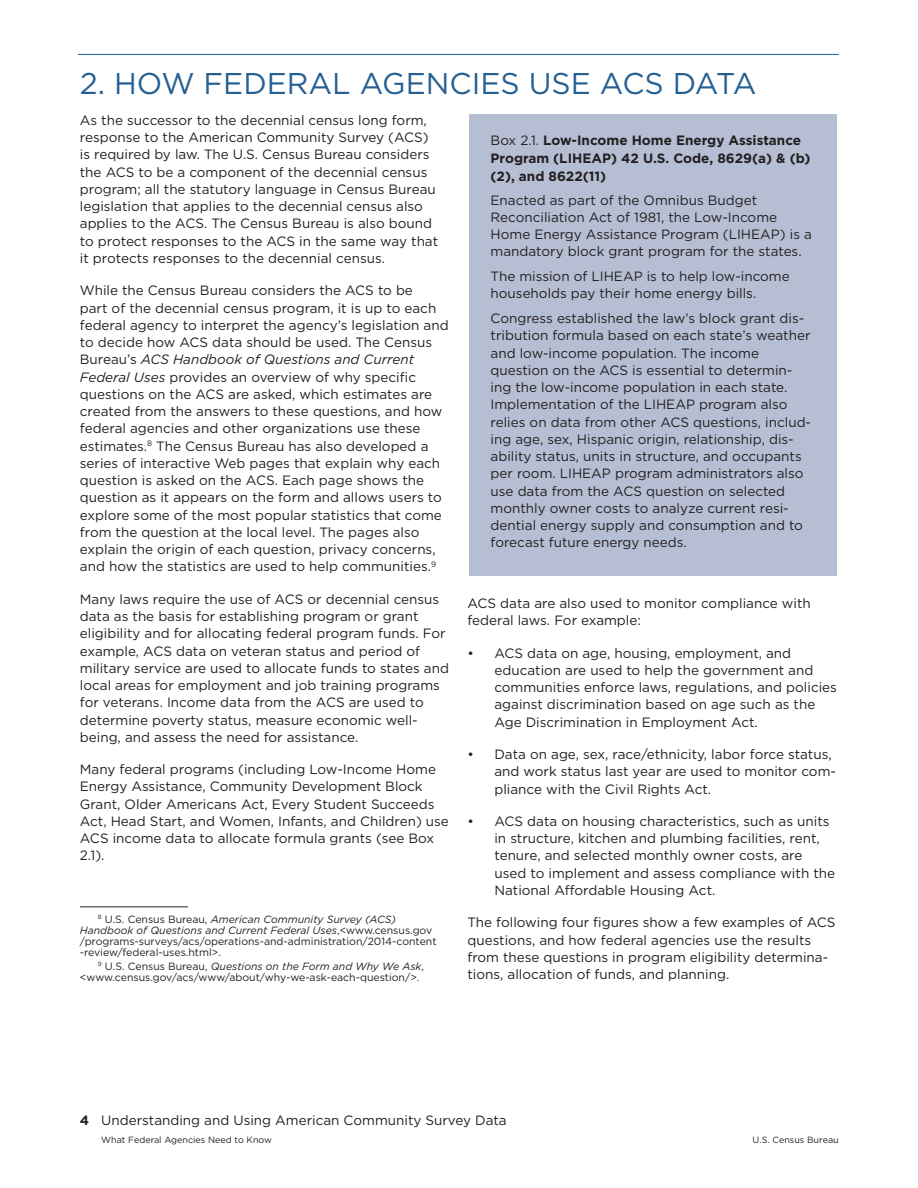
<style>
.page{position:relative;width:918px;height:1188px;background:#fff}
.page>*{position:absolute;margin:0;border:0;box-sizing:border-box;transform-origin:0 0}
.t1{font:30px "Gotham";color:#256093}
.t2{font:13.5px/17.2px "Gotham";color:#231f20}
.t3{font:700 13.5px/18px "Gotham";color:#231f20}
.t4{font:10.5px/11.2px "Gotham";color:#231f20}
.t5{font:9px "Gotham";color:#231f20}
.s1{font-style:italic}
.s2{font-weight:400}
.s3{font-weight:700}
.s4{font-weight:700;font-size:13.5px;color:#fff}
</style>
<div class="page">
<hr style="left:78px;top:54px;width:761px;height:1px;background:#256093">
<hr style="left:80px;top:906px;width:108px;height:1px;background:#231f20">
<div style="left:470px;top:114px;width:367px;height:461px;background:#b6bed3"></div>
<h1 class="t1" style="left:80px;top:72px;width:678px">2. HOW FEDERAL AGENCIES USE ACS DATA</h1>
<p class="t2" style="left:80px;top:113px;width:360px">As the successor to the decennial census long form, response to the American Community Survey (ACS) is required by law. The U.S. Census Bureau considers the ACS to be a component of the decennial census program; all the statutory language in Census Bureau legislation that applies to the decennial census also applies to the ACS. The Census Bureau is also bound to protect responses to the ACS in the same way that it protects responses to the decennial census.</p>
<p class="t2" style="left:80px;top:283px;width:370px">While the Census Bureau considers the ACS to be<br>part of the decennial census program, it is up to each federal agency to interpret the agency’s legislation and to decide how ACS data should be used. The Census Bureau’s <span class="s1">ACS Handbook of Questions and Current Federal Uses</span> provides an overview of why specific questions on the ACS are asked, which estimates are created from the answers to these questions, and how federal agencies and other organizations use these estimates.<sup>8</sup> The Census Bureau has also developed a series of interactive Web pages that explain why each question is asked on the ACS. Each page shows the question as it appears on the form and allows users to explore some of the most popular statistics that come from the question at the local level. The pages also explain the origin of each question, privacy concerns, and how the statistics are used to help communities.<sup>9</sup></p>
<p class="t2" style="left:80px;top:591px;width:371px">Many laws require the use of ACS or decennial census data as the basis for establishing program or grant eligibility and for allocating federal program funds. For example, ACS data on veteran status and period of military service are used to allocate funds to states and local areas for employment and job training programs for veterans. Income data from the ACS are used to determine poverty status, measure economic well&shy;being, and assess the need for assistance.</p>
<p class="t2" style="left:80px;top:762px;width:371px">Many federal programs (including Low-Income Home Energy Assistance, Community Development Block Grant, Older Americans Act, Every Student Succeeds Act, Head Start, and Women, Infants, and Children) use ACS income data to allocate formula grants (see Box 2.1).</p>
<p class="t3" style="left:491px;top:132px;width:321px"><span class="s2">Box 2.1.</span> Low-Income Home Energy Assistance<br>Program (LIHEAP) 42 U.S. Code, 8629(a) &amp; (b) (2), and 8622(11)</p>
<p class="t2" style="left:491px;top:192px;width:323px">Enacted as part of the Omnibus Budget Reconciliation Act of 1981, the Low-Income Home Energy Assistance Program (LIHEAP) is a mandatory block grant program for the states.</p>
<p class="t2" style="left:491px;top:269px;width:301px">The mission of LIHEAP is to help low-income households pay their home energy bills.</p>
<p class="t2" style="left:491px;top:311px;width:322px">Congress established the law’s block grant dis&shy;tribution formula based on each state’s weather and low-income population. The income question on the ACS is essential to determin&shy;ing the low-income population in each state.<br>Implementation of the LIHEAP program also relies on data from other ACS questions, includ&shy;ing age, sex, Hispanic origin, relationship, dis&shy;ability status, units in structure, and occupants per room. LIHEAP program administrators also use data from the ACS question on selected monthly owner costs to analyze current resi&shy;dential energy supply and consumption and to forecast future energy needs.</p>
<p class="t2" style="left:467px;top:596px;width:345px">ACS data are also used to monitor compliance with federal laws. For example:</p>
<p class="t2" style="left:494px;top:645px;width:344px;text-indent:-27px">• ACS data on age, housing, employment, and education are used to help the government and communities enforce laws, regulations, and policies against discrimination based on age such as the Age Discrimination in Employment Act.</p>
<p class="t2" style="left:494px;top:747px;width:343px;text-indent:-27px">• Data on age, sex, race/ethnicity, labor force status, and work status last year are used to monitor com&shy;pliance with the Civil Rights Act.</p>
<p class="t2" style="left:494px;top:814px;width:342px;text-indent:-27px">• ACS data on housing characteristics, such as units in structure, kitchen and plumbing facilities, rent, tenure, and selected monthly owner costs, are used to implement and assess compliance with the National Affordable Housing Act.</p>
<p class="t2" style="left:467px;top:915px;width:370px">The following four figures show a few examples of ACS questions, and how federal agencies use the results from these questions in program eligibility determina&shy;tions, allocation of funds, and planning.</p>
<p class="t4" style="left:80px;top:914px;width:358px;text-indent:18px"><sup>8</sup> U.S. Census Bureau, <span class="s1">American Community Survey (ACS)<br>Handbook of Questions and Current Federal Uses</span>,&lt;www.census.gov /programs-surveys/acs/operations-and-administration/2014-content -review/federal-uses.html&gt;.</p>
<p class="t4" style="left:80px;top:961px;width:346px;text-indent:18px"><sup>9</sup> U.S. Census Bureau, <span class="s1">Questions on the Form and Why We Ask</span>, &lt;www.census.gov/acs/www/about/why-we-ask-each-question/&gt;.</p>
<p class="t2" style="left:80px;top:1113px;width:428px"><span class="s3">4</span> Understanding and Using American Community Survey Data</p>
<p class="t5" style="left:80px;top:1137px;width:194px"><span class="s4">4</span> What Federal Agencies Need to Know</p>
<p class="t5" style="left:753px;top:1136px;width:88px">U.S. Census Bureau</p>
</div>
